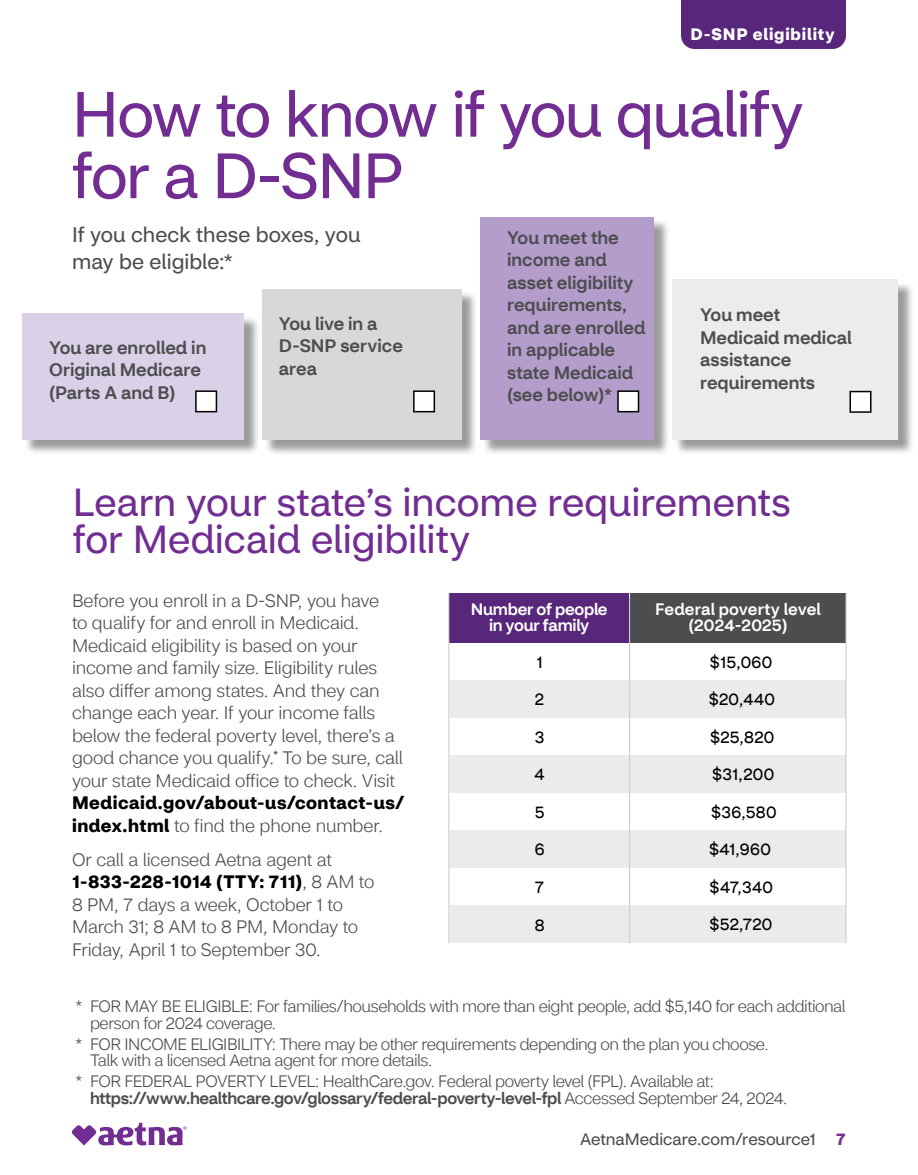
<style>
.page{position:relative;width:918px;height:1175px;background:#fff}
.page>*{position:absolute;margin:0;border:0;box-sizing:border-box;transform-origin:0 0}
.t1{font:63px/61.5px "CVS Health Sans";letter-spacing:-.025em;color:#712d91}
.t2{font:39px/37.5px "CVS Health Sans";color:#712d91}
.t3{font:21px/26.2px "CVS Health Sans";letter-spacing:.005em;color:#4d4d4f}
.t4{font:300 18px/22.5px "CVS Health Sans";letter-spacing:-.01em;color:#4d4d4f}
.t5{font:500 18px/22.5px "CVS Health Sans";color:#4d4d4f}
.t6{font:700 18px/22.5px "CVS Health Sans";letter-spacing:.025em;color:#000}
.t7{font:300 16.5px/16.5px "CVS Health Sans";letter-spacing:-.03em;color:#4d4d4f}
.t8{font:16.5px "CVS Health Sans";letter-spacing:.02em;color:#000}
.t9{font:500 16.5px/16.5px "CVS Health Sans";letter-spacing:.01em;color:#fff;text-align:center}
.t10{font:16.5px "CVS Health Sans";color:#4d4d4f}
.t11{font:500 16.5px/16.5px "CVS Health Sans";letter-spacing:-.01em;color:#fff;text-align:center}
.t12{font:700 16.5px "CVS Health Sans";letter-spacing:.05em;color:#fff}
.s1{font-weight:300;color:#4d4d4f}
.s2{font-weight:700;color:#000}
.s3{font-weight:500}
.s4{font-weight:700;color:#712d91}
</style>
<div class="page">
<svg style="left:72px;top:1122px;width:115px;height:23px"></svg>
<div style="left:450px;top:680px;width:396px;height:38px;background:#ebebec"></div>
<div style="left:450px;top:755px;width:396px;height:38px;background:#ebebec"></div>
<div style="left:450px;top:830px;width:396px;height:38px;background:#ebebec"></div>
<div style="left:450px;top:905px;width:396px;height:38px;background:#ebebec"></div>
<div style="left:449px;top:593px;width:180px;height:50px;background:#58267b"></div>
<div style="left:630px;top:593px;width:216px;height:50px;background:#4d4d4f"></div>
<hr style="left:448px;top:593px;width:1px;height:350px;background:#c7c8ca">
<hr style="left:629px;top:596px;width:1px;height:347px;background:#c7c8ca">
<hr style="left:846px;top:593px;width:1px;height:350px;background:#c7c8ca">
<div style="left:681px;top:0;width:165px;height:49px;background:#58267b"></div>
<div style="left:675px;top:282px;width:239px;height:173px;background:#000;opacity:.4"></div>
<div style="left:672px;top:279px;width:226px;height:160px;background:#ececed"></div>
<div style="left:850px;top:391px;width:21px;height:21px;background:#fff"></div>
<div style="left:850px;top:391px;width:22px;height:22px;border:2px solid #000"></div>
<div style="left:483px;top:220px;width:188px;height:235px;background:#000;opacity:.4"></div>
<div style="left:480px;top:217px;width:174px;height:222px;background:#b49dcb"></div>
<div style="left:265px;top:292px;width:213px;height:163px;background:#000;opacity:.4"></div>
<div style="left:262px;top:289px;width:200px;height:150px;background:#d6d8d9"></div>
<div style="left:414px;top:391px;width:20px;height:21px;background:#fff"></div>
<div style="left:413px;top:390px;width:22px;height:22px;border:2px solid #000"></div>
<div style="left:618px;top:391px;width:21px;height:21px;background:#fff"></div>
<div style="left:617px;top:390px;width:22px;height:22px;border:2px solid #000"></div>
<div style="left:25px;top:316px;width:236px;height:140px;background:#000;opacity:.4"></div>
<div style="left:22px;top:313px;width:222px;height:126px;background:#dad0e7"></div>
<div style="left:196px;top:391px;width:20px;height:21px;background:#fff"></div>
<div style="left:195px;top:390px;width:22px;height:22px;border:2px solid #000"></div>
<p class="t12" style="left:691px;top:24px;width:146px">D-SNP eligibility</p>
<h1 class="t1" style="left:72px;top:84px;width:733px">How to know if you qualify for a D-SNP</h1>
<p class="t3" style="left:72px;top:222px;width:290px">If you check these boxes, you may be eligible:*</p>
<p class="t5" style="left:507px;top:226px;width:140px">You meet the income and asset eligibility requirements, and are enrolled in applicable state Medicaid (see below)*</p>
<p class="t5" style="left:700px;top:304px;width:153px">You meet<br>Medicaid medical assistance requirements</p>
<p class="t5" style="left:279px;top:312px;width:125px">You live in a<br>D-SNP service area</p>
<p class="t5" style="left:49px;top:336px;width:159px">You are enrolled in<br>Original Medicare (Parts A and B)</p>
<h2 class="t2" style="left:73px;top:483px;width:719px">Learn your state’s income requirements for Medicaid eligibility</h2>
<p class="t4" style="left:72px;top:589px;width:333px">Before you enroll in a D-SNP, you have<br>to qualify for and enroll in Medicaid.<br>Medicaid eligibility is based on your income and family size. Eligibility rules also differ among states. And they can change each year. If your income falls below the federal poverty level, there’s a good chance you qualify.<sup>*</sup> To be sure, call your state Medicaid office to check. Visit</p>
<p class="t6" style="left:72px;top:791px;width:334px">Medicaid.gov/about-us/contact-us/ index.html <span class="s1">to find the phone number.</span></p>
<p class="t4" style="left:72px;top:848px;width:304px">Or call a licensed Aetna agent at<br><span class="s2">1-833-228-1014 (TTY: 711)</span>, 8 AM to<br>8 PM, 7 days a week, October 1 to<br>March 31; 8 AM to 8 PM, Monday to<br>Friday, April 1 to September 30.</p>
<p class="t11" style="left:471px;top:600px;width:138px">Number of people in your family</p>
<p class="t9" style="left:655px;top:600px;width:167px">Federal poverty level (2024-2025)</p>
<p class="t8" style="left:710px;top:652px;width:64px">$15,060</p>
<p class="t8" style="left:709px;top:689px;width:68px">$20,440</p>
<p class="t8" style="left:710px;top:727px;width:66px">$25,820</p>
<p class="t8" style="left:712px;top:764px;width:64px">$31,200</p>
<p class="t8" style="left:711px;top:802px;width:67px">$36,580</p>
<p class="t8" style="left:709px;top:839px;width:63px">$41,960</p>
<p class="t8" style="left:710px;top:877px;width:65px">$47,340</p>
<p class="t8" style="left:709px;top:914px;width:64px">$52,720</p>
<p class="t8" style="left:536px;top:652px;width:8px">1</p>
<p class="t8" style="left:535px;top:689px;width:11px">2</p>
<p class="t8" style="left:535px;top:727px;width:11px">3</p>
<p class="t8" style="left:535px;top:764px;width:12px">4</p>
<p class="t8" style="left:535px;top:802px;width:11px">5</p>
<p class="t8" style="left:535px;top:839px;width:11px">6</p>
<p class="t8" style="left:535px;top:877px;width:11px">7</p>
<p class="t8" style="left:535px;top:914px;width:11px">8</p>
<p class="t7" style="left:90px;top:998px;width:757px;text-indent:-14px">* FOR MAY BE ELIGIBLE: For families/households with more than eight people, add $5,140 for each additional person for 2024 coverage.</p>
<p class="t7" style="left:90px;top:1035px;width:680px;text-indent:-14px">* FOR INCOME ELIGIBILITY: There may be other requirements depending on the plan you choose.<br>Talk with a licensed Aetna agent for more details.</p>
<p class="t7" style="left:90px;top:1073px;width:699px;text-indent:-14px">* FOR FEDERAL POVERTY LEVEL: HealthCare.gov. Federal poverty level (FPL). Available at: <span class="s3">https://www.healthcare.gov/glossary/federal-poverty-level-fpl</span> Accessed September 24, 2024.</p>
<p class="t10" style="left:580px;top:1129px;width:267px">AetnaMedicare.com/resource1 <span class="s4">7</span></p>
</div>
